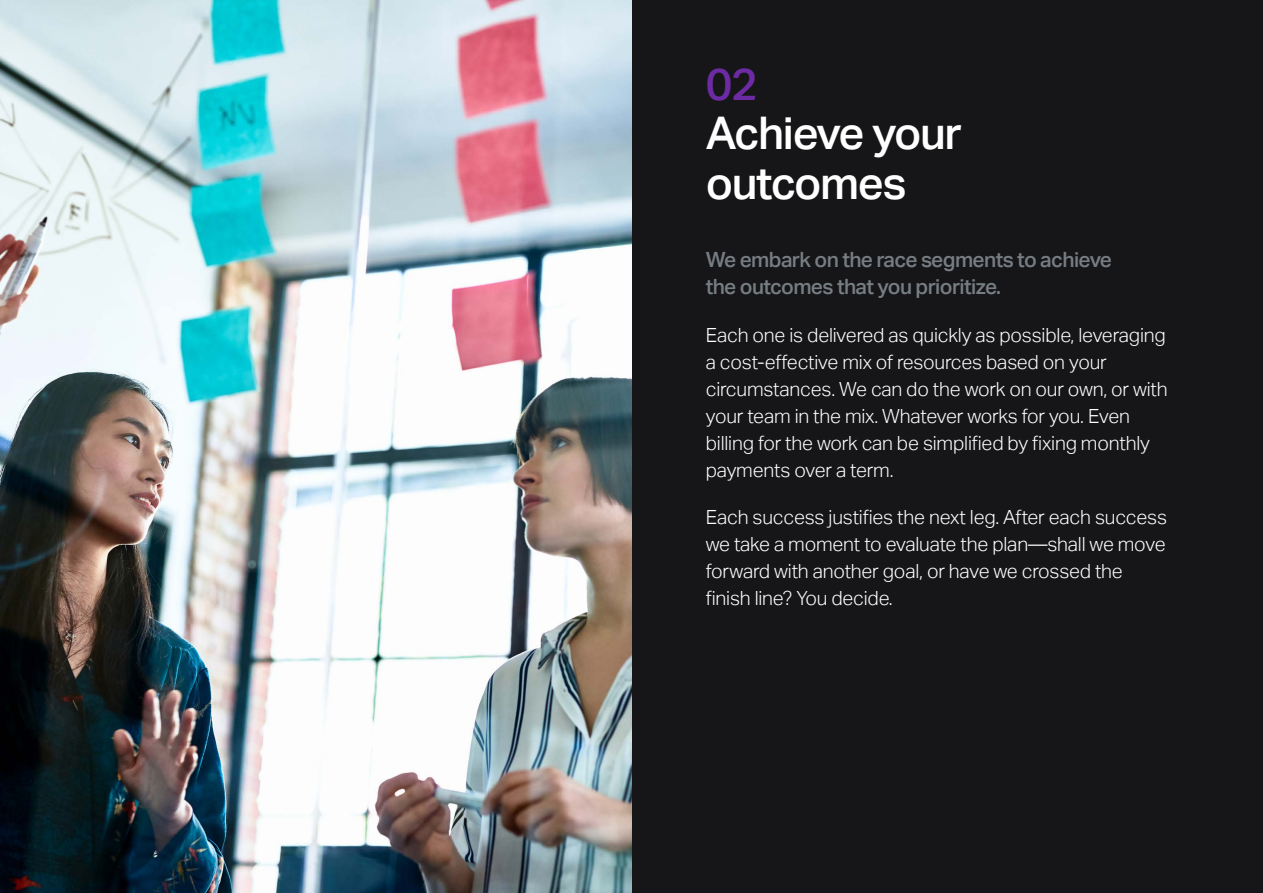
<style>
.page{position:relative;width:1263px;height:893px;background:#fff}
.page>*{position:absolute;margin:0;border:0;box-sizing:border-box;transform-origin:0 0}
.t1{font:500 45px/49.5px "Aktiv Grotesk";letter-spacing:-.03em;color:#fff}
.t2{font:500 45px "Aktiv Grotesk";color:#6c2ba3}
.t3{font:500 21px/27px "Aktiv Grotesk";letter-spacing:-.03em;color:#767d83}
.t4{font:300 19.5px/27px "Aktiv Grotesk";letter-spacing:-.01em;color:#fff}
</style>
<div class="page">
<div style="left:631px;top:0;width:632px;height:893px;background:#161618"></div>
<img style="left:0;top:0;width:631px;height:893px">
<h1 class="t2" style="left:706px;top:58px;width:53px">02</h1>
<h1 class="t1" style="left:706px;top:109px;width:258px">Achieve your outcomes</h1>
<p class="t3" style="left:706px;top:247px;width:408px">We embark on the race segments to achieve the outcomes that you prioritize.</p>
<p class="t4" style="left:706px;top:321px;width:463px">Each one is delivered as quickly as possible, leveraging a cost-effective mix of resources based on your circumstances. We can do the work on our own, or with your team in the mix. Whatever works for you. Even billing for the work can be simplified by fixing monthly payments over a term.</p>
<p class="t4" style="left:706px;top:504px;width:463px">Each success justifies the next leg. After each success we take a moment to evaluate the plan—shall we move forward with another goal, or have we crossed the finish line? You decide.</p>
</div>
